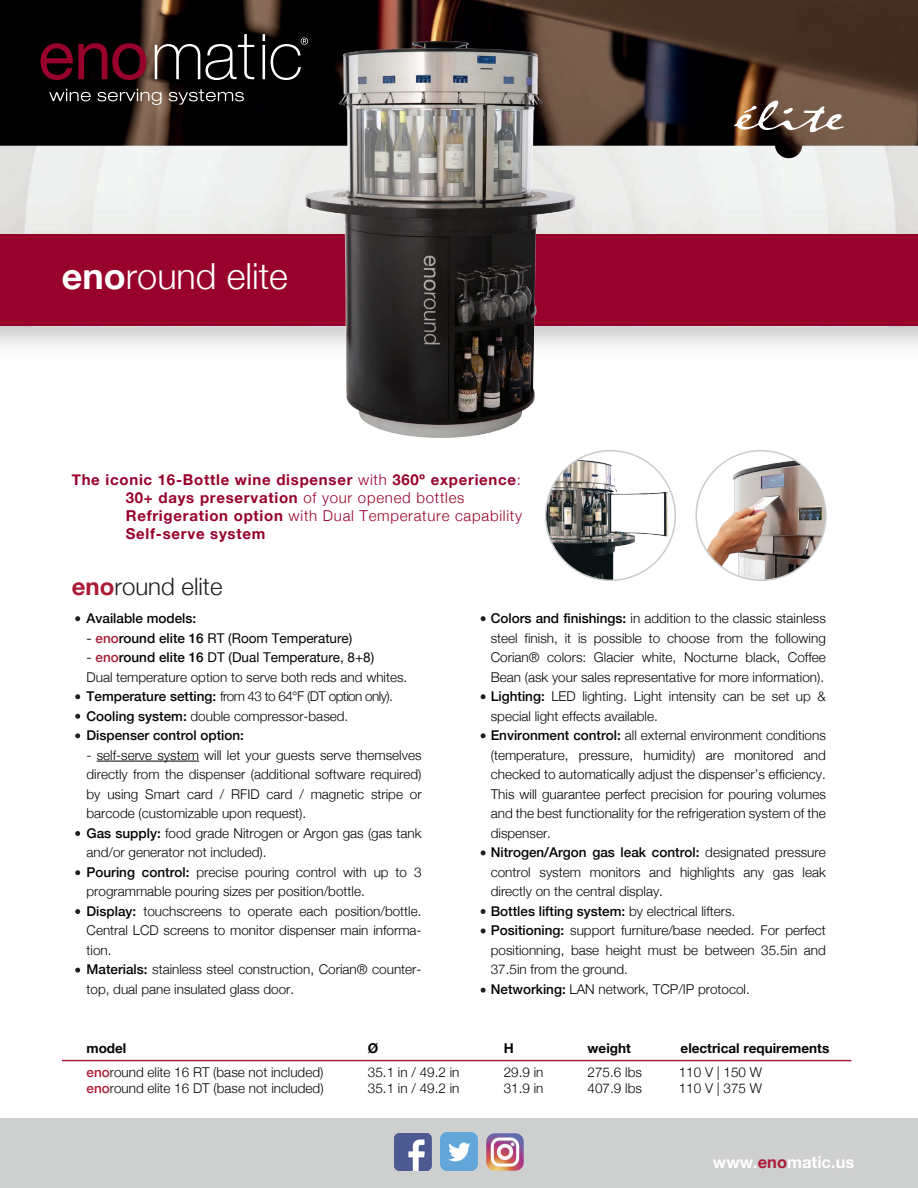
<style>
.page{position:relative;width:918px;height:1188px;background:#fff}
.page>*{position:absolute;margin:0;border:0;box-sizing:border-box;transform-origin:0 0}
.t1{font:300 36px "Helvetica Neue";color:#fff}
.t2{font:300 24px "Helvetica Neue";color:#231f20}
.t3{font:700 16.5px "Helvetica Neue";color:#fff}
.t4{font:700 15px/18px "Helvetica Neue";letter-spacing:.05em;color:#98012b}
.t5{font:300 13.5px/19.5px "Helvetica Neue";color:#040503}
.t6{font:13.5px "Helvetica Neue";color:#040503}
.t7{font:700 13.5px "Helvetica Neue";color:#040503}
.t8{font:500 13.5px "Helvetica Neue";color:#040503}
.s1{font-weight:700}
.s2{font-weight:300}
.s3{font-weight:700;color:#ab1d36}
.s4{color:#231f20}
.s5{font-weight:500;color:#ab1d36}
.s6{font-weight:500}
.s7{font-weight:400;color:#231f20}
.s8{font-weight:400}
.s9{color:#ab1d36}
</style>
<div class="page">
<hr style="left:97px;top:761px;width:102px;height:1px;background:#040503">
<div style="left:0;top:1118px;width:918px;height:70px;background:#cecfcf"></div>
<img style="left:0;top:0;width:918px;height:158px">
<svg style="left:49px;top:89px;width:42px;height:12px"></svg>
<svg style="left:98px;top:89px;width:64px;height:16px"></svg>
<svg style="left:169px;top:89px;width:75px;height:16px"></svg>
<svg style="left:40px;top:43px;width:106px;height:37px;background:#400113"></svg>
<svg style="left:155px;top:44px;width:45px;height:35px;background:#3b3837"></svg>
<svg style="left:206px;top:34px;width:48px;height:46px;background:#333334"></svg>
<hr style="left:263px;top:45px;width:2px;height:34px;background:#fff">
<svg style="left:263px;top:34px;width:2px;height:7px"></svg>
<svg style="left:271px;top:38px;width:37px;height:42px"></svg>
<hr style="left:62px;top:1060px;width:789px;height:1px;background:#ab1d36">
<div style="left:0;top:234px;width:918px;height:92px;background:#98012b"></div>
<svg style="left:734px;top:99px;width:110px;height:35px"></svg>
<svg style="left:75px;top:616px;width:5px;height:5px"></svg>
<svg style="left:75px;top:714px;width:5px;height:5px"></svg>
<svg style="left:481px;top:616px;width:5px;height:5px"></svg>
<svg style="left:75px;top:909px;width:5px;height:5px"></svg>
<svg style="left:75px;top:870px;width:5px;height:5px"></svg>
<svg style="left:75px;top:831px;width:5px;height:5px"></svg>
<svg style="left:75px;top:968px;width:5px;height:5px"></svg>
<svg style="left:75px;top:733px;width:5px;height:5px"></svg>
<svg style="left:75px;top:694px;width:5px;height:5px"></svg>
<svg style="left:481px;top:694px;width:5px;height:5px"></svg>
<svg style="left:481px;top:733px;width:5px;height:5px"></svg>
<svg style="left:481px;top:929px;width:5px;height:4px"></svg>
<svg style="left:481px;top:850px;width:5px;height:5px"></svg>
<svg style="left:481px;top:909px;width:5px;height:5px"></svg>
<svg style="left:481px;top:988px;width:5px;height:5px"></svg>
<img style="left:394px;top:1133px;width:38px;height:38px">
<img style="left:486px;top:1133px;width:38px;height:38px">
<img style="left:440px;top:1133px;width:38px;height:38px">
<img style="left:306px;top:41px;width:268px;height:396px">
<img style="left:698px;top:457px;width:126px;height:123px">
<img style="left:546px;top:459px;width:122px;height:121px">
<h1 class="t1" style="left:62px;top:247px;width:228px"><span class="s1">eno</span>round elite</h1>
<p class="t4" style="left:126px;top:471px;width:398px;text-indent:-54px">The iconic 16-Bottle wine dispenser <span class="s2">with</span> 360º experience<span class="s2">:<br></span>30+ days preservation <span class="s2">of your opened bottles </span>Refrigeration option <span class="s2">with Dual Temperature capability </span>Self-serve system</p>
<h2 class="t2" style="left:72px;top:567px;width:152px"><span class="s3">eno</span>round elite</h2>
<p class="t8" style="left:87px;top:608px;width:111px">Available models:</p>
<p class="t6" style="left:87px;top:628px;width:267px"><span class="s4">-</span> <span class="s5">eno</span><span class="s6">round elite 16</span> RT (Room Temperature)</p>
<p class="t5" style="left:87px;top:647px;width:322px"><span class="s7">-</span> <span class="s5">eno</span><span class="s6">round elite 16</span> <span class="s8">DT (Dual Temperature, 8+8)<br></span>Dual temperature option to serve both reds and whites.<br><span class="s6">Temperature setting:</span> from 43 to 64°F (DT option only).<br><span class="s6">Cooling system:</span> double compressor-based.<br><span class="s6">Dispenser control option:</span></p>
<p class="t5" style="left:87px;top:744px;width:337px">- self-serve system will let your guests serve themselves directly from the dispenser (additional software required) by using Smart card / RFID card / magnetic stripe or barcode (customizable upon request).<br><span class="s6">Gas supply:</span> food grade Nitrogen or Argon gas (gas tank and/or generator not included).<br><span class="s6">Pouring control:</span> precise pouring control with up to 3 programmable pouring sizes per position/bottle.<br><span class="s6">Display:</span> touchscreens to operate each position/bottle.<br>Central LCD screens to monitor dispenser main informa&shy;tion.<br><span class="s6">Materials:</span> stainless steel construction, Corian® counter&shy;top, dual pane insulated glass door.</p>
<p class="t5" style="left:491px;top:608px;width:337px"><span class="s6">Colors and finishings:</span> in addition to the classic stainless steel finish, it is possible to choose from the following Corian® colors: Glacier white, Nocturne black, Coffee Bean (ask your sales representative for more information).<br><span class="s6">Lighting:</span> LED lighting. Light intensity can be set up &amp; special light effects available.<br><span class="s6">Environment control:</span> all external environment conditions (temperature, pressure, humidity) are monitored and checked to automatically adjust the dispenser’s efficiency.<br>This will guarantee perfect precision for pouring volumes and the best functionality for the refrigeration system of the dispenser.<br><span class="s6">Nitrogen/Argon gas leak control:</span> designated pressure control system monitors and highlights any gas leak directly on the central display.<br><span class="s6">Bottles lifting system:</span> by electrical lifters.<br><span class="s6">Positioning:</span> support furniture/base needed. For perfect positionning, base height must be between 35.5in and 37.5in from the ground.<br><span class="s6">Networking:</span> LAN network, TCP/IP protocol.</p>
<p class="t7" style="left:87px;top:1038px;width:41px">model</p>
<p class="t7" style="left:368px;top:1038px;width:12px">Ø</p>
<p class="t7" style="left:504px;top:1038px;width:12px">H</p>
<p class="t7" style="left:588px;top:1038px;width:45px">weight</p>
<p class="t7" style="left:681px;top:1038px;width:150px">electrical requirements</p>
<p class="t5" style="left:87px;top:1062px;width:238px"><span class="s5">eno</span>round elite 16 RT (base not included)</p>
<p class="t5" style="left:368px;top:1062px;width:93px">35.1 in / 49.2 in</p>
<p class="t5" style="left:504px;top:1062px;width:41px">29.9 in</p>
<p class="t5" style="left:588px;top:1062px;width:56px">275.6 lbs</p>
<p class="t5" style="left:679px;top:1062px;width:85px">110 V | 150 W</p>
<p class="t5" style="left:368px;top:1077px;width:93px">35.1 in / 49.2 in</p>
<p class="t5" style="left:504px;top:1077px;width:41px">31.9 in</p>
<p class="t5" style="left:588px;top:1077px;width:56px">407.9 lbs</p>
<p class="t5" style="left:679px;top:1077px;width:85px">110 V | 375 W</p>
<p class="t5" style="left:87px;top:1077px;width:239px"><span class="s5">eno</span>round elite 16 DT (base not included)</p>
<p class="t3" style="left:713px;top:1149px;width:143px">www.<span class="s9">eno</span>matic.us</p>
</div>
